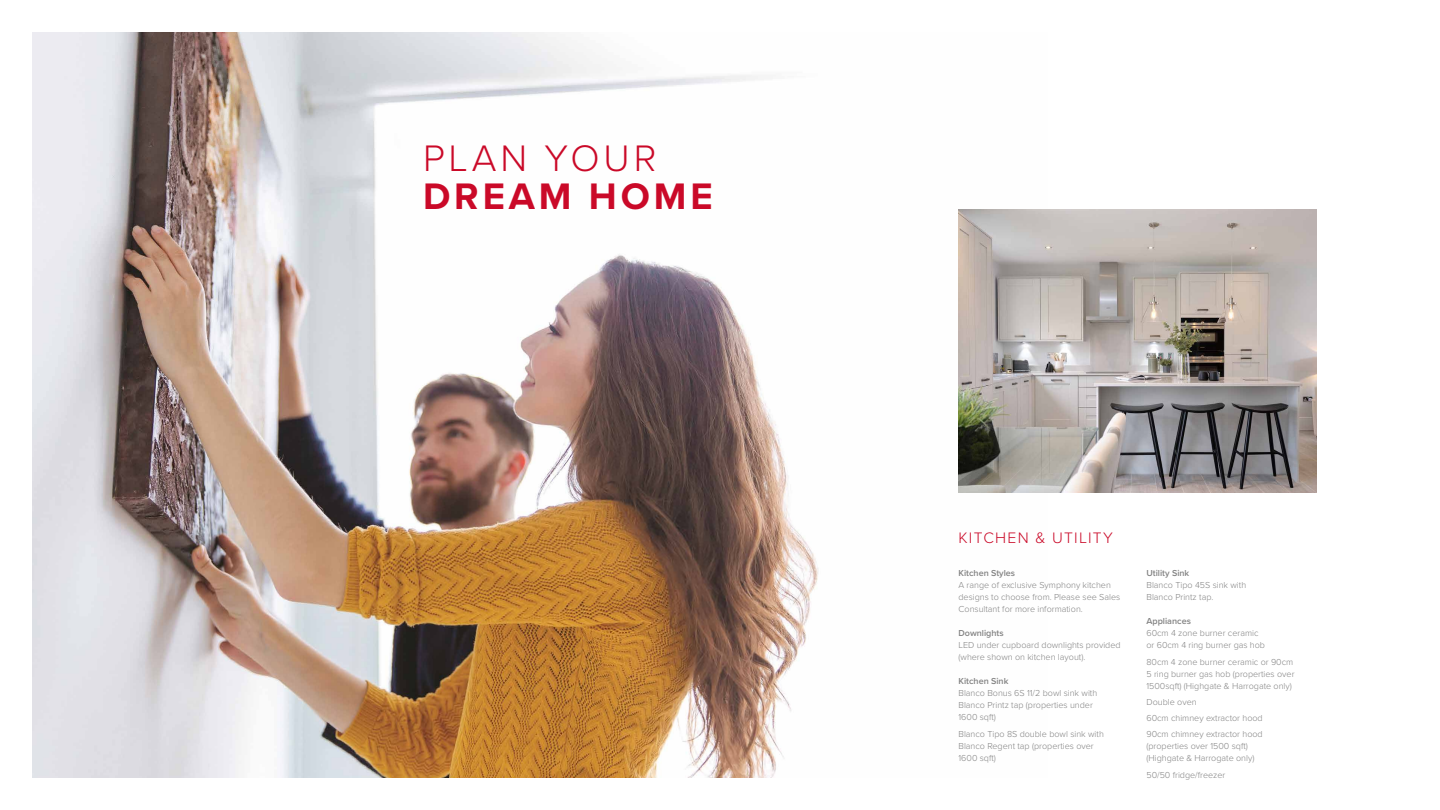
<style>
.page{position:relative;width:1440px;height:810px;background:#fff}
.page>*{position:absolute;margin:0;border:0;box-sizing:border-box;transform-origin:0 0}
.t1{font:700 38.25px "Proxima Nova";letter-spacing:.1em;color:#ca0928}
.t2{font:300 38.25px "Proxima Nova";letter-spacing:.1em;color:#ca0928}
.t3{font:300 15.75px "Proxima Nova";letter-spacing:.08em;color:#ca0928}
.t4{font:300 9px/12px "Proxima Nova";color:#828282}
.t5{font:600 9px "Proxima Nova";color:#828282}
</style>
<div class="page">
<img style="left:32px;top:32px;width:1015px;height:746px">
<img style="left:958px;top:209px;width:359px;height:283px">
<h1 class="t2" style="left:423px;top:130px;width:235px">PLAN YOUR</h1>
<h1 class="t1" style="left:423px;top:168px;width:291px">DREAM HOME</h1>
<h2 class="t3" style="left:958px;top:526px;width:156px">KITCHEN &amp; UTILITY</h2>
<p class="t5" style="left:958px;top:567px;width:58px">Kitchen Styles</p>
<p class="t4" style="left:958px;top:579px;width:163px">A range of exclusive Symphony kitchen designs to choose from. Please see Sales<br>Consultant for more information.</p>
<p class="t5" style="left:958px;top:627px;width:47px">Downlights</p>
<p class="t4" style="left:958px;top:639px;width:164px">LED under cupboard downlights provided (where shown on kitchen layout).</p>
<p class="t5" style="left:958px;top:675px;width:51px">Kitchen Sink</p>
<p class="t4" style="left:958px;top:687px;width:140px">Blanco Bonus 6S 11/2 bowl sink with<br>Blanco Printz tap (properties under<br>1600 sqft)</p>
<p class="t4" style="left:958px;top:727px;width:147px">Blanco Tipo 8S double bowl sink with<br>Blanco Regent tap (properties over<br>1600 sqft)</p>
<p class="t5" style="left:1146px;top:567px;width:44px">Utility Sink</p>
<p class="t4" style="left:1146px;top:579px;width:101px">Blanco Tipo 45S sink with<br>Blanco Printz tap.</p>
<p class="t5" style="left:1146px;top:615px;width:46px">Appliances</p>
<p class="t4" style="left:1146px;top:627px;width:120px">60cm 4 zone burner ceramic or 60cm 4 ring burner gas hob</p>
<p class="t4" style="left:1146px;top:655px;width:150px">80cm 4 zone burner ceramic or 90cm<br>5 ring burner gas hob (properties over<br>1500sqft) (Highgate &amp; Harrogate only)</p>
<p class="t4" style="left:1146px;top:693px;width:118px;line-height:16.3px">Double oven<br>60cm chimney extractor hood<br>90cm chimney extractor hood</p>
<p class="t4" style="left:1146px;top:740px;width:109px">(properties over 1500 sqft) (Highgate &amp; Harrogate only)</p>
<p class="t4" style="left:1146px;top:768px;width:80px">50/50 fridge/freezer</p>
</div>
